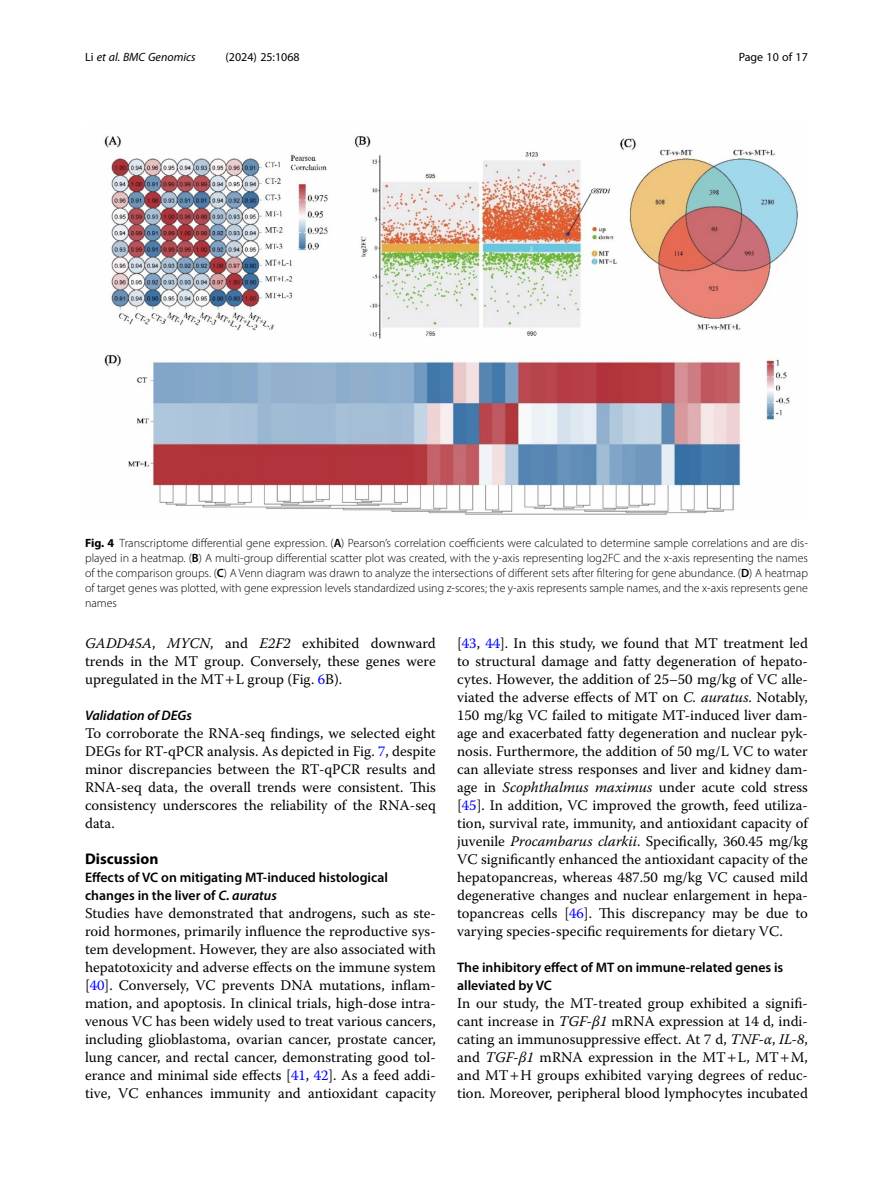
<style>
.page{position:relative;width:893px;height:1191px;background:#fff}
.page>*{position:absolute;margin:0;border:0;box-sizing:border-box;transform-origin:0 0}
.Head_1{font:700 15.45px "Myriad Pro";color:#000}
.Body_Text{font:14.7px/18px "Warnock Pro";color:#000;text-align:justify}
.Head_2_After_1{font:600 13.8px/18px "Myriad Pro";color:#000}
.Head_2{font:600 13.8px/18px "Myriad Pro";color:#000}
.Head_3{font:italic 600 13.8px "Myriad Pro";color:#000}
.Figure_Caption{font:300 12px/15px "Myriad Pro";color:#000;text-align:justify}
.t1{font:12px "Myriad Pro";color:#000}
.t2{font:italic 12px "Myriad Pro";color:#000}
.s1{font-style:normal}
.s2{font-weight:700}
.s3{font-weight:600}
.s4{font-style:italic}
.s5{color:#00f}
</style>
<div class="page">
<img style="left:104px;top:136px;width:694px;height:379px">
<p class="t2" style="left:85px;top:50px;width:112px"><span class="s1">Li</span> et al. BMC Genomics</p>
<p class="t1" style="left:226px;top:50px;width:76px">(2024) 25:1068</p>
<p class="t1" style="left:739px;top:50px;width:71px">Page 10 of 17</p>
<p class="Figure_Caption" style="left:85px;top:536px;width:724px"><span class="s2">Fig. 4</span> Transcriptome differential gene expression. (<span class="s3">A</span>) Pearson’s correlation coefficients were calculated to determine sample correlations and are dis&shy;played in a heatmap. (<span class="s3">B</span>) A multi-group differential scatter plot was created, with the y-axis representing log2FC and the x-axis representing the names of the comparison groups. (<span class="s3">C</span>) A Venn diagram was drawn to analyze the intersections of different sets after filtering for gene abundance. (<span class="s3">D</span>) A heatmap of target genes was plotted, with gene expression levels standardized using z-scores; the y-axis represents sample names, and the x-axis represents gene names</p>
<p class="Body_Text" style="left:85px;top:634px;width:352px"><span class="s4">GADD45A</span>, <span class="s4">MYCN</span>, and <span class="s4">E2F2</span> exhibited downward trends in the MT group. Conversely, these genes were upregulated in the MT L group (Fig. <span class="s5">6</span>B).</p>
<p class="Head_3" style="left:85px;top:707px;width:109px">Validation of DEGs</p>
<p class="Body_Text" style="left:85px;top:724px;width:352px">To corroborate the RNA-seq findings, we selected eight DEGs for RT-qPCR analysis. As depicted in Fig. <span class="s5">7</span>, despite minor discrepancies between the RT-qPCR results and RNA-seq data, the overall trends were consistent. This consistency underscores the reliability of the RNA-seq data.</p>
<p class="Head_1" style="left:85px;top:849px;width:75px">Discussion</p>
<p class="Head_2_After_1" style="left:85px;top:868px;width:304px">Effects of VC on mitigating MT-induced histological changes in the liver of <span class="s4">C. auratus</span></p>
<p class="Body_Text" style="left:85px;top:904px;width:352px">Studies have demonstrated that androgens, such as ste&shy;roid hormones, primarily influence the reproductive sys&shy;tem development. However, they are also associated with hepatotoxicity and adverse effects on the immune system [<span class="s5">40</span>]. Conversely, VC prevents DNA mutations, inflam&shy;mation, and apoptosis. In clinical trials, high-dose intra&shy;venous VC has been widely used to treat various cancers, including glioblastoma, ovarian cancer, prostate cancer, lung cancer, and rectal cancer, demonstrating good tol&shy;erance and minimal side effects [<span class="s5">41</span>, <span class="s5">42</span>]. As a feed addi&shy;tive, VC enhances immunity and antioxidant capacity</p>
<p class="Body_Text" style="left:457px;top:634px;width:352px">[<span class="s5">43</span>, <span class="s5">44</span>]. In this study, we found that MT treatment led to structural damage and fatty degeneration of hepato&shy;cytes. However, the addition of 25–50 mg/kg of VC alle&shy;viated the adverse effects of MT on <span class="s4">C. auratus</span>. Notably, 150 mg/kg VC failed to mitigate MT-induced liver dam&shy;age and exacerbated fatty degeneration and nuclear pyk&shy;nosis. Furthermore, the addition of 50 mg/L VC to water can alleviate stress responses and liver and kidney dam&shy;age in <span class="s4">Scophthalmus maximus</span> under acute cold stress [<span class="s5">45</span>]. In addition, VC improved the growth, feed utiliza&shy;tion, survival rate, immunity, and antioxidant capacity of juvenile <span class="s4">Procambarus clarkii</span>. Specifically, 360.45 mg/kg VC significantly enhanced the antioxidant capacity of the hepatopancreas, whereas 487.50 mg/kg VC caused mild degenerative changes and nuclear enlargement in hepa&shy;topancreas cells [<span class="s5">46</span>]. This discrepancy may be due to varying species-specific requirements for dietary VC.</p>
<p class="Head_2" style="left:457px;top:958px;width:328px">The inhibitory effect of MT on immune-related genes is alleviated by VC</p>
<p class="Body_Text" style="left:457px;top:994px;width:352px">In our study, the MT-treated group exhibited a signifi&shy;cant increase in <span class="s4">TGF-β1</span> mRNA expression at 14 d, indi&shy;cating an immunosuppressive effect. At 7 d, <span class="s4">TNF-α</span>, <span class="s4">IL-8</span>, and <span class="s4">TGF-β1</span> mRNA expression in the MT L, MT M, and MT H groups exhibited varying degrees of reduc&shy;tion. Moreover, peripheral blood lymphocytes incubated</p>
</div>
